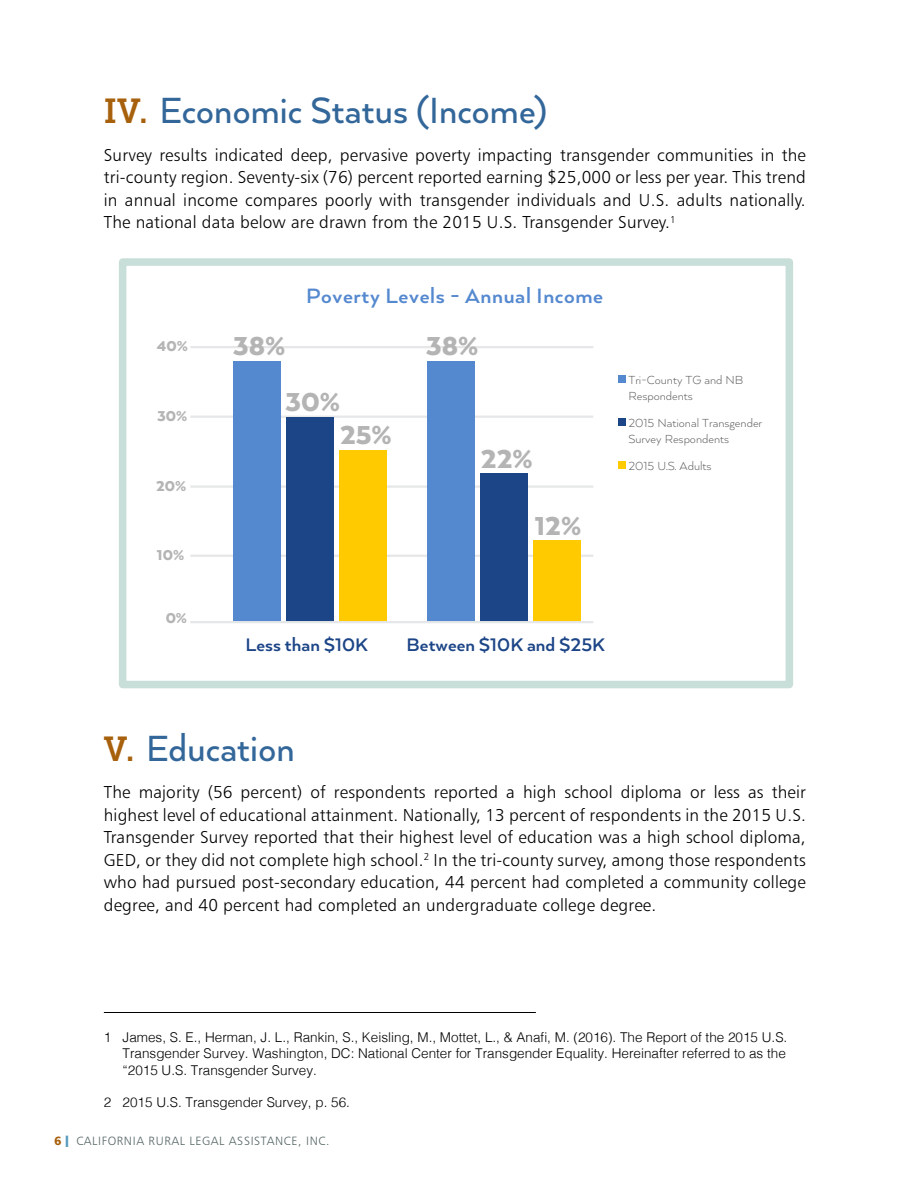
<style>
.page{position:relative;width:918px;height:1188px;background:#fff}
.page>*{position:absolute;margin:0;border:0;box-sizing:border-box;transform-origin:0 0}
.t1{font:500 42px "Arquitecta";letter-spacing:.005em;color:#33679a;scale:.95 1}
.t2{font:900 30px/56.2px "Arquitecta";color:#b4b4b4}
.t3{font:700 24px "Arquitecta";letter-spacing:.025em;color:#5488cf}
.t4{font:700 21px "Arquitecta";color:#1c4587}
.t5{font:17.25px/22.5px "Humanist 777 BT Light B";letter-spacing:.01em;color:#000;text-align:justify}
.t6{font:900 16.5px "Arquitecta";color:#b4b4b4}
.t7{font:300 13.5px/16.2px "Helvetica";color:#000;text-align:justify}
.t8{font:300 13.5px/16.2px "Arquitecta";color:#595959}
.t9{font:12px "Humanist 777 BT Light B";letter-spacing:.05em;color:#536462}
.s1{font-family:"Museo Slab 700";font-weight:400;font-size:34.5px;color:#a7600c}
.s2{font-family:"Humanist 777 BT Black B";color:#a7600c}
.s3{color:#569bbe}
</style>
<div class="page">
<hr style="left:104px;top:1012px;width:432px;height:1px;background:#000">
<hr style="left:190px;top:555px;width:403px;height:2px;background:#e6e7e8">
<hr style="left:190px;top:485px;width:403px;height:3px;background:#e6e7e8">
<hr style="left:190px;top:416px;width:403px;height:2px;background:#e6e7e8">
<hr style="left:190px;top:346px;width:403px;height:2px;background:#e6e7e8">
<div style="left:233px;top:361px;width:47px;height:261px;background:#5488cf"></div>
<div style="left:286px;top:418px;width:47px;height:204px;background:#1c4587"></div>
<div style="left:339px;top:450px;width:47px;height:172px;background:#ffca00"></div>
<div style="left:427px;top:361px;width:48px;height:261px;background:#5488cf"></div>
<div style="left:480px;top:473px;width:48px;height:149px;background:#1c4587"></div>
<div style="left:534px;top:540px;width:47px;height:82px;background:#ffca00"></div>
<hr style="left:190px;top:621px;width:403px;height:2px;background:#e6e7e8">
<div style="left:119px;top:258px;width:674px;height:430px;border:8px solid #c8ded8"></div>
<div style="left:618px;top:375px;width:7px;height:7px;background:#5488cf"></div>
<div style="left:618px;top:418px;width:7px;height:7px;background:#1c4587"></div>
<div style="left:618px;top:461px;width:7px;height:8px;background:#ffca00"></div>
<h1 class="t1" style="left:104px;top:85px;width:468px"><span class="s1">IV.</span> Economic Status (Income)</h1>
<p class="t5" style="left:104px;top:143px;width:704px">Survey results indicated deep, pervasive poverty impacting transgender communities in the tri-county region. Seventy-six (76) percent reported earning $25,000 or less per year. This trend in annual income compares poorly with transgender individuals and U.S. adults nationally.<br>The national data below are drawn from the 2015 U.S. Transgender Survey.<sup>1</sup></p>
<p class="t6" style="left:157px;top:335px;width:32px">40%</p>
<p class="t6" style="left:157px;top:406px;width:32px">30%</p>
<p class="t6" style="left:156px;top:476px;width:32px">20%</p>
<p class="t6" style="left:157px;top:545px;width:29px">10%</p>
<p class="t6" style="left:166px;top:608px;width:23px">0%</p>
<h3 class="t3" style="left:306px;top:281px;width:299px">Poverty Levels - Annual Income</h3>
<h2 class="t2" style="left:285px;top:317px;width:56px;text-indent:-52px">38%<br>30%</h2>
<h2 class="t2" style="left:426px;top:317px;width:54px">38%</h2>
<h2 class="t2" style="left:340px;top:406px;width:53px">25%</h2>
<h2 class="t2" style="left:481px;top:431px;width:53px">22%</h2>
<h2 class="t2" style="left:535px;top:497px;width:48px">12%</h2>
<p class="t8" style="left:628px;top:371px;width:116px">Tri-County TG and NB<br>Respondents</p>
<p class="t8" style="left:628px;top:414px;width:135px">2015 National Transgender<br>Survey Respondents</p>
<p class="t8" style="left:628px;top:458px;width:85px">2015 U.S. Adults</p>
<p class="t4" style="left:245px;top:632px;width:124px">Less than $10K</p>
<p class="t4" style="left:407px;top:632px;width:200px">Between $10K and $25K</p>
<h1 class="t1" style="left:104px;top:722px;width:202px"><span class="s1">V.</span> Education</h1>
<p class="t5" style="left:104px;top:781px;width:704px">The majority (56 percent) of respondents reported a high school diploma or less as their highest level of educational attainment. Nationally, 13 percent of respondents in the 2015 U.S.<br>Transgender Survey reported that their highest level of education was a high school diploma, GED, or they did not complete high school.<sup>2</sup> In the tri-county survey, among those respondents who had pursued post-secondary education, 44 percent had completed a community college degree, and 40 percent had completed an undergraduate college degree.</p>
<p class="t7" style="left:123px;top:1028px;width:666px;text-indent:-19px">1 James, S. E., Herman, J. L., Rankin, S., Keisling, M., Mottet, L., &amp; Anafi, M. (2016). The Report of the 2015 U.S.<br>Transgender Survey. Washington, DC: National Center for Transgender Equality. Hereinafter referred to as the “2015 U.S. Transgender Survey.</p>
<p class="t7" style="left:104px;top:1093px;width:248px">2 2015 U.S. Transgender Survey, p. 56.</p>
<p class="t9" style="left:54px;top:1134px;width:277px"><span class="s2">6</span> <span class="s3">■</span> CALIFORNIA RURAL LEGAL ASSISTANCE, INC.</p>
</div>
